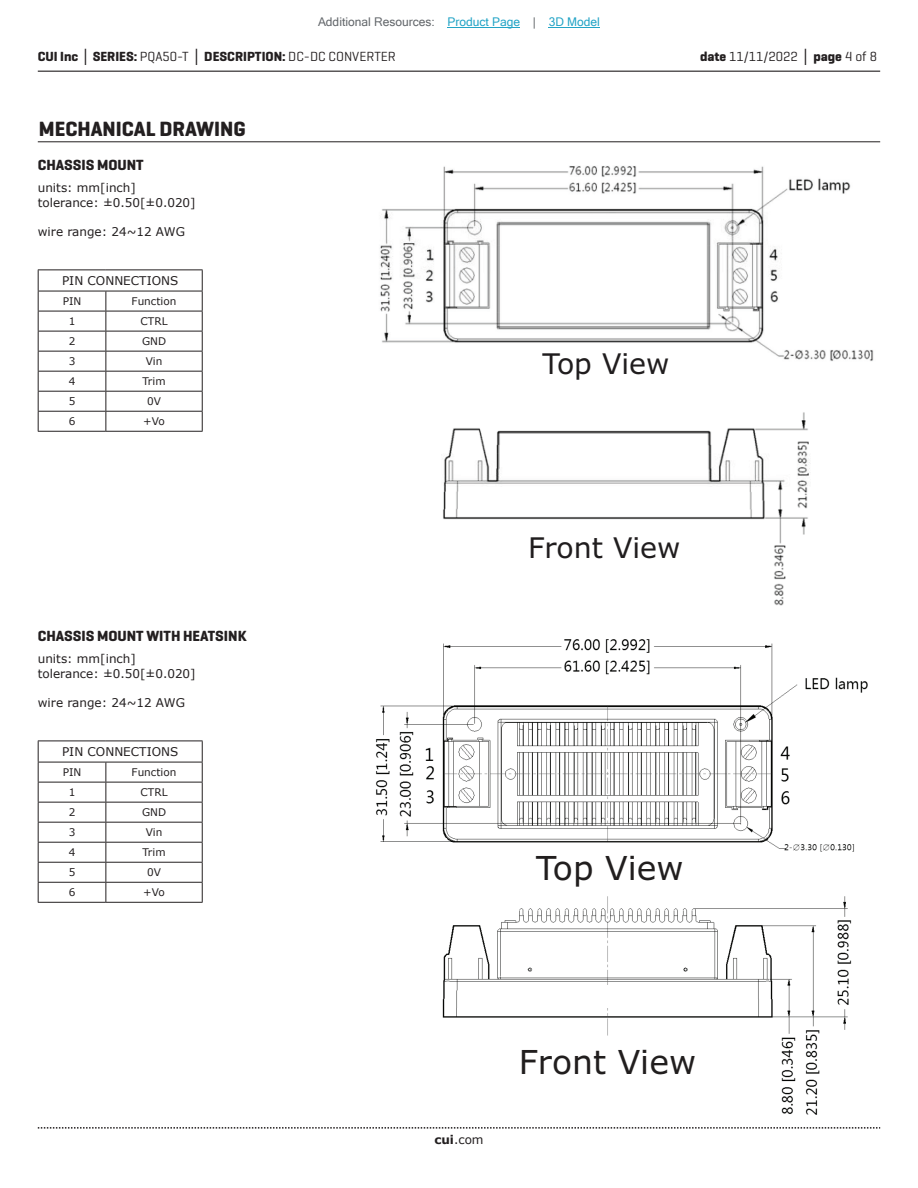
<style>
.page{position:relative;width:918px;height:1188px;background:#fff}
.page>*{position:absolute;margin:0;border:0;box-sizing:border-box;transform-origin:0 0}
.t1{font:33px "Verdana";color:#211e1e}
.t2{font:28.5px "Verdana";color:#201d1e}
.t3{font:700 21px "Geogrotesque";color:#231f20}
.t4{font:700 15px "Geogrotesque";color:#231f20}
.t5{font:700 13.5px "Geogrotesque";color:#231f20}
.t6{font:13.5px "Geogrotesque";color:#231f20}
.t7{font:12px/14.4px "Verdana";color:#231f20}
.t8{font:12px "Microsoft Sans Serif";color:#63676b}
.t9{font:10.5px "Verdana";color:#231f20}
.s1{color:#23a4c6}
.s2{font-family:"Verdana"}
.s3{font-weight:400}
.s4{font-weight:700}
.s5{font-family:"Verdana";font-weight:700}
</style>
<div class="page">
<hr style="left:38px;top:71px;width:842px;height:1px;background:#231f20">
<svg style="left:38px;top:1127px;width:842px;height:2px"></svg>
<hr style="left:38px;top:741px;width:68px;height:1px;background:#231f20">
<hr style="left:106px;top:741px;width:97px;height:1px;background:#231f20">
<hr style="left:38px;top:762px;width:68px;height:1px;background:#231f20">
<hr style="left:106px;top:762px;width:97px;height:1px;background:#231f20">
<hr style="left:38px;top:782px;width:68px;height:1px;background:#231f20">
<hr style="left:106px;top:782px;width:97px;height:1px;background:#231f20">
<hr style="left:38px;top:802px;width:68px;height:1px;background:#231f20">
<hr style="left:106px;top:802px;width:97px;height:1px;background:#231f20">
<hr style="left:38px;top:822px;width:68px;height:1px;background:#231f20">
<hr style="left:106px;top:822px;width:97px;height:1px;background:#231f20">
<hr style="left:38px;top:842px;width:68px;height:1px;background:#231f20">
<hr style="left:106px;top:842px;width:97px;height:1px;background:#231f20">
<hr style="left:38px;top:862px;width:68px;height:1px;background:#231f20">
<hr style="left:106px;top:862px;width:97px;height:1px;background:#231f20">
<hr style="left:38px;top:882px;width:68px;height:1px;background:#231f20">
<svg style="left:38px;top:741px;width:1px;height:161px"></svg>
<hr style="left:106px;top:882px;width:97px;height:1px;background:#231f20">
<svg style="left:105px;top:762px;width:1px;height:140px"></svg>
<svg style="left:202px;top:741px;width:1px;height:161px"></svg>
<hr style="left:38px;top:902px;width:68px;height:1px;background:#231f20">
<hr style="left:106px;top:902px;width:97px;height:1px;background:#231f20">
<img style="left:376px;top:639px;width:492px;height:476px">
<div style="left:554px;top:677px;width:126px;height:26px;background:#fff"></div>
<div style="left:545px;top:986px;width:141px;height:22px;background:#fff"></div>
<hr style="left:38px;top:269px;width:68px;height:1px;background:#231f20">
<hr style="left:106px;top:269px;width:97px;height:1px;background:#231f20">
<hr style="left:38px;top:291px;width:68px;height:1px;background:#231f20">
<hr style="left:106px;top:291px;width:97px;height:1px;background:#231f20">
<hr style="left:38px;top:311px;width:68px;height:1px;background:#231f20">
<hr style="left:106px;top:311px;width:97px;height:1px;background:#231f20">
<hr style="left:38px;top:331px;width:68px;height:1px;background:#231f20">
<hr style="left:106px;top:331px;width:97px;height:1px;background:#231f20">
<hr style="left:38px;top:351px;width:68px;height:1px;background:#231f20">
<hr style="left:106px;top:351px;width:97px;height:1px;background:#231f20">
<hr style="left:38px;top:371px;width:68px;height:1px;background:#231f20">
<hr style="left:106px;top:371px;width:97px;height:1px;background:#231f20">
<hr style="left:38px;top:391px;width:68px;height:1px;background:#231f20">
<hr style="left:106px;top:391px;width:97px;height:1px;background:#231f20">
<hr style="left:38px;top:411px;width:68px;height:1px;background:#231f20">
<svg style="left:38px;top:270px;width:1px;height:161px"></svg>
<hr style="left:106px;top:411px;width:97px;height:1px;background:#231f20">
<svg style="left:105px;top:291px;width:1px;height:140px"></svg>
<svg style="left:202px;top:270px;width:1px;height:161px"></svg>
<hr style="left:38px;top:431px;width:68px;height:1px;background:#231f20">
<hr style="left:106px;top:431px;width:97px;height:1px;background:#231f20">
<img style="left:443px;top:412px;width:368px;height:194px">
<img style="left:380px;top:166px;width:494px;height:195px">
<hr style="left:38px;top:141px;width:842px;height:1px;background:#231f20">
<hr style="left:448px;top:27px;width:72px;height:1px;background:#23a4c6">
<hr style="left:549px;top:27px;width:51px;height:1px;background:#23a4c6">
<p class="t8" style="left:318px;top:15px;width:283px">Additional Resources: <span class="s1">Product Page</span> | <span class="s1">3D Model</span></p>
<p class="t5" style="left:38px;top:48px;width:360px">CUI Inc <span class="s2">│</span> SERIES: <span class="s3">PQA50-T</span> <span class="s2">│</span> DESCRIPTION: <span class="s3">DC-DC CONVERTER</span></p>
<p class="t6" style="left:700px;top:48px;width:179px"><span class="s4">date</span> 11/11/2022 <span class="s5">│</span> <span class="s4">page</span> 4 of 8</p>
<h3 class="t3" style="left:39px;top:116px;width:208px">MECHANICAL DRAWING</h3>
<p class="t4" style="left:38px;top:156px;width:107px">CHASSIS MOUNT</p>
<p class="t7" style="left:38px;top:181px;width:159px">units: mm[inch] tolerance: ±0.50[±0.020]</p>
<p class="t7" style="left:38px;top:224px;width:149px">wire range: 24~12 AWG</p>
<p class="t7" style="left:62px;top:273px;width:118px">PIN CONNECTIONS</p>
<p class="t9" style="left:63px;top:294px;width:20px">PIN</p>
<p class="t9" style="left:132px;top:294px;width:46px">Function</p>
<p class="t9" style="left:69px;top:314px;width:8px">1</p>
<p class="t9" style="left:141px;top:314px;width:28px">CTRL</p>
<p class="t9" style="left:69px;top:334px;width:8px">2</p>
<p class="t9" style="left:142px;top:334px;width:26px">GND</p>
<p class="t9" style="left:69px;top:354px;width:8px">3</p>
<p class="t9" style="left:146px;top:354px;width:18px">Vin</p>
<p class="t9" style="left:69px;top:374px;width:8px">4</p>
<p class="t9" style="left:143px;top:374px;width:25px">Trim</p>
<p class="t9" style="left:69px;top:394px;width:8px">5</p>
<p class="t9" style="left:147px;top:394px;width:15px">0V</p>
<p class="t9" style="left:69px;top:414px;width:8px">6</p>
<p class="t9" style="left:143px;top:414px;width:23px">+Vo</p>
<p class="t4" style="left:38px;top:627px;width:210px">CHASSIS MOUNT WITH HEATSINK</p>
<p class="t7" style="left:38px;top:652px;width:159px">units: mm[inch] tolerance: ±0.50[±0.020]</p>
<p class="t7" style="left:38px;top:695px;width:149px">wire range: 24~12 AWG</p>
<p class="t7" style="left:62px;top:744px;width:118px">PIN CONNECTIONS</p>
<p class="t9" style="left:63px;top:765px;width:20px">PIN</p>
<p class="t9" style="left:132px;top:765px;width:46px">Function</p>
<p class="t9" style="left:69px;top:785px;width:8px">1</p>
<p class="t9" style="left:141px;top:785px;width:28px">CTRL</p>
<p class="t9" style="left:69px;top:805px;width:8px">2</p>
<p class="t9" style="left:142px;top:805px;width:26px">GND</p>
<p class="t9" style="left:69px;top:825px;width:8px">3</p>
<p class="t9" style="left:146px;top:825px;width:18px">Vin</p>
<p class="t9" style="left:69px;top:845px;width:8px">4</p>
<p class="t9" style="left:143px;top:845px;width:25px">Trim</p>
<p class="t9" style="left:69px;top:865px;width:8px">5</p>
<p class="t9" style="left:147px;top:865px;width:15px">0V</p>
<p class="t9" style="left:69px;top:885px;width:8px">6</p>
<p class="t9" style="left:143px;top:885px;width:23px">+Vo</p>
<h2 class="t2" style="left:543px;top:344px;width:128px">Top View</h2>
<h2 class="t2" style="left:528px;top:528px;width:154px">Front View</h2>
<h1 class="t1" style="left:536px;top:846px;width:149px">Top View</h1>
<p class="t7" style="left:434px;top:1132px;width:51px"><span class="s4">cui</span>.com</p>
<h1 class="t1" style="left:519px;top:1039px;width:179px">Front View</h1>
</div>
